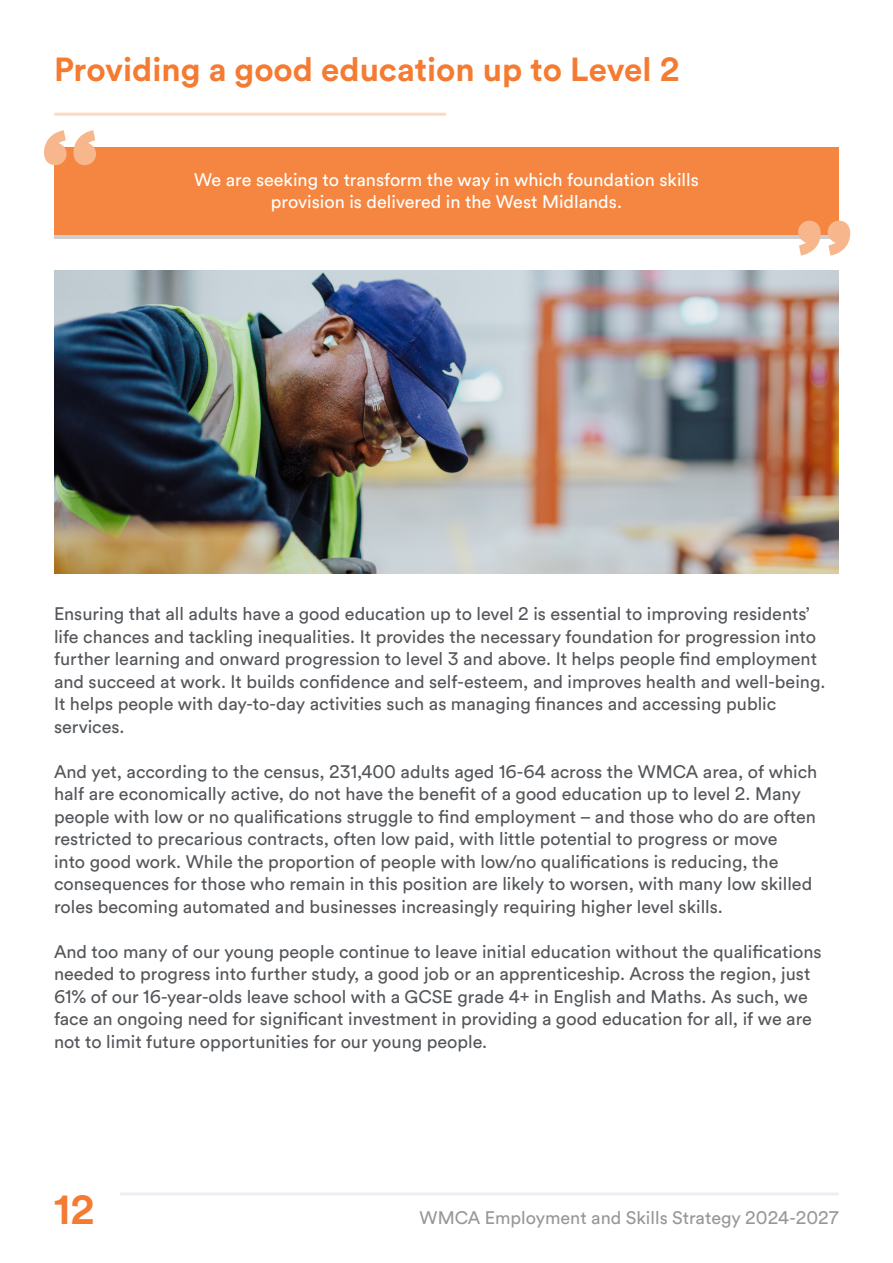
<style>
.page{position:relative;width:893px;height:1263px;background:#fff}
.page>*{position:absolute;margin:0;border:0;box-sizing:border-box;transform-origin:0 0}
.t1{font:700 40.2px "WMCA Circular Cap Num";color:#f47b31}
.t2{font:700 33px "WMCA Circular Cap Num";color:#f47b31}
.Body_Grey{font:18px/22.5px "WMCA Circular Cap Num";color:#53565a}
.Body_White{font:18px "WMCA Circular Cap Num";color:#fff}
.t3{font:18px "WMCA Circular Cap Num";color:#99969a}
</style>
<div class="page">
<hr style="left:121px;top:1192px;width:716px;height:3px;background:#efedf3">
<div style="left:54px;top:148px;width:784px;height:87px;background:#f58641"></div>
<hr style="left:54px;top:235px;width:785px;height:3px;background:#cecdcf">
<hr style="left:56px;top:113px;width:389px;height:3px;background:#fdd9c0">
<svg style="left:44px;top:130px;width:52px;height:35px"></svg>
<svg style="left:798px;top:221px;width:52px;height:35px"></svg>
<img style="left:54px;top:270px;width:785px;height:304px">
<h2 class="t2" style="left:54px;top:51px;width:627px">Providing a good education up to Level 2</h2>
<p class="Body_White" style="left:194px;top:170px;width:506px">We are seeking to transform the way in which foundation skills</p>
<p class="Body_White" style="left:271px;top:192px;width:353px">provision is delivered in the West Midlands.</p>
<p class="Body_Grey" style="left:54px;top:603px;width:773px">Ensuring that all adults have a good education up to level 2 is essential to improving residents’ life chances and tackling inequalities. It provides the necessary foundation for progression into further learning and onward progression to level 3 and above. It helps people find employment and succeed at work. It builds confidence and self-esteem, and improves health and well-being.<br>It helps people with day-to-day activities such as managing finances and accessing public services.</p>
<p class="Body_Grey" style="left:54px;top:761px;width:765px">And yet, according to the census, 231,400 adults aged 16-64 across the WMCA area, of which half are economically active, do not have the benefit of a good education up to level 2. Many people with low or no qualifications struggle to find employment – and those who do are often restricted to precarious contracts, often low paid, with little potential to progress or move<br>into good work. While the proportion of people with low/no qualifications is reducing, the consequences for those who remain in this position are likely to worsen, with many low skilled roles becoming automated and businesses increasingly requiring higher level skills.</p>
<p class="Body_Grey" style="left:54px;top:941px;width:769px">And too many of our young people continue to leave initial education without the qualifications needed to progress into further study, a good job or an apprenticeship. Across the region, just 61% of our 16-year-olds leave school with a GCSE grade 4+ in English and Maths. As such, we face an ongoing need for significant investment in providing a good education for all, if we are not to limit future opportunities for our young people.</p>
<h1 class="t1" style="left:54px;top:1187px;width:42px">12</h1>
<p class="t3" style="left:420px;top:1207px;width:421px">WMCA Employment and Skills Strategy 2024-2027</p>
</div>
